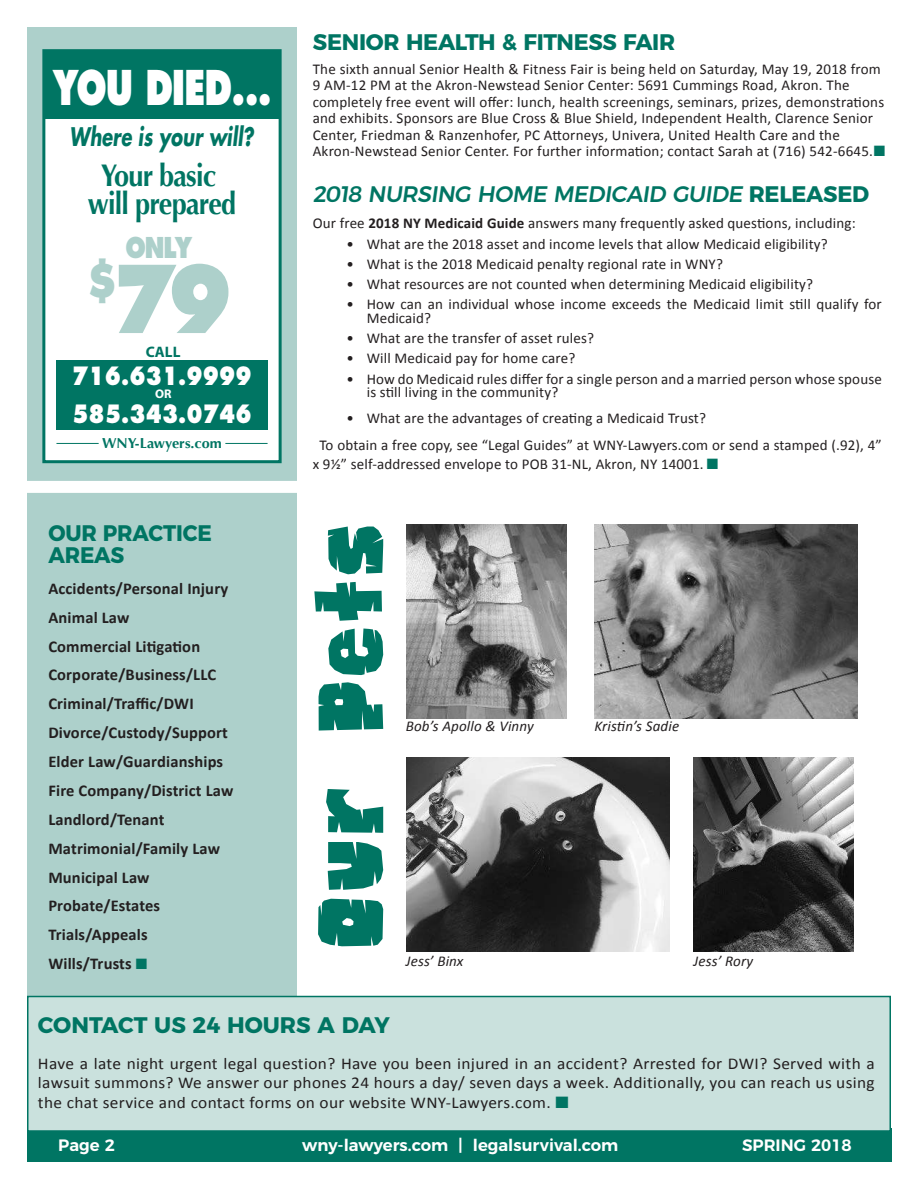
<style>
.page{position:relative;width:918px;height:1188px;background:#fff}
.page>*{position:absolute;margin:0;border:0;box-sizing:border-box;transform-origin:0 0}
.t1{font:800 90.6px "Futura";color:#add0cb;scale:.87 1}
.t2{font:68.55px "CUTE ANIMAL";letter-spacing:-.005em;color:#007563}
.t3{font:800 46.65px "Futura";letter-spacing:-.025em;color:#fff;scale:.72 1}
.t4{font:700 31.2px/27.3px "Optima";letter-spacing:-.03em;color:#007563;text-align:center;scale:.87 1}
.t5{font:800 27.9px "Futura";color:#add0cb;scale:.81 1}
.t6{font:italic 700 24.9px "Futura";color:#007563;scale:.72 1}
.t7{font:800 24.6px/38.1px "Futura";color:#fff;scale:.8 1}
.t8{font:700 22.5px "Montserrat";letter-spacing:-.01em;color:#007563}
.t9{font:500 22.5px "Montserrat";color:#007563}
.t10{font:700 22.5px/22.5px "Montserrat";letter-spacing:-.01em;color:#007563;scale:.95 1}
.t11{font:700 16.5px/28.8px "Calibri";letter-spacing:.01em;color:#231f20}
.t12{font:16.5px/19.5px "Calibri";letter-spacing:.02em;color:#231f20;text-align:justify;scale:1.05 1}
.t13{font:600 16.5px "Montserrat";color:#fff}
.t14{font:700 15.15px "Myriad Pro";color:#007563}
.t15{font:15px/16.5px "Calibri";letter-spacing:.01em;color:#231f20}
.t16{font:italic 15px "Calibri";letter-spacing:.01em;color:#231f20}
.t17{font:700 14.4px "Optima";color:#007563}
.t18{font:700 12.6px "Myriad Pro";color:#fff}
.s1{color:#007563}
.s2{font-weight:700}
</style>
<div class="page">
<div style="left:27px;top:1128px;width:864px;height:34px;background:#007563"></div>
<div style="left:27px;top:27px;width:270px;height:972px;background:#add0cb"></div>
<div style="left:28px;top:997px;width:862px;height:134px;background:#cae1dd"></div>
<div style="left:27px;top:996px;width:864px;height:136px;border:2px solid #007563"></div>
<div style="left:23px;top:481px;width:279px;height:12px;background:#fff"></div>
<div style="left:44px;top:51px;width:236px;height:411px;background:#fff"></div>
<div style="left:44px;top:51px;width:236px;height:68px;background:#007563"></div>
<hr style="left:56px;top:443px;width:43px;height:1px;background:#007563">
<hr style="left:225px;top:443px;width:43px;height:1px;background:#007563">
<div style="left:56px;top:360px;width:212px;height:69px;background:#007563"></div>
<div style="left:42px;top:49px;width:240px;height:414px;border:3px solid #007563"></div>
<img style="left:406px;top:525px;width:161px;height:193px">
<img style="left:693px;top:758px;width:161px;height:193px">
<img style="left:406px;top:758px;width:264px;height:193px">
<img style="left:594px;top:525px;width:264px;height:193px">
<h3 class="t3" style="left:53px;top:64px;width:305px">YOU DIED...</h3>
<h3 class="t6" style="left:70px;top:126px;width:257px">Where is your will?</h3>
<h3 class="t4" style="left:88px;top:165px;width:172px">Your basic will prepared</h3>
<h1 class="t1" style="left:86px;top:254px;width:171px"><sup>$</sup>79</h1>
<h3 class="t5" style="left:126px;top:233px;width:84px">ONLY</h3>
<p class="t14" style="left:146px;top:343px;width:36px">CALL</p>
<p class="t18" style="left:155px;top:387px;width:18px">OR</p>
<h3 class="t7" style="left:72px;top:356px;width:226px">716.631.9999<br>585.343.0746</h3>
<p class="t17" style="left:102px;top:437px;width:121px">WNY-Lawyers.com</p>
<h3 class="t10" style="left:48px;top:522px;width:174px">OUR PRACTICE<br>AREAS</h3>
<p class="t11" style="left:48px;top:575px;width:186px">Accidents/Personal Injury<br>Animal Law<br>Commercial Liigaion<br>Corporate/Business/LLC<br>Criminal/Traic/DWI<br>Divorce/Custody/Support<br>Elder Law/Guardianships<br>Fire Company/District Law<br>Landlord/Tenant<br>Matrimonial/Family Law<br>Municipal Law<br>Probate/Estates<br>Trials/Appeals<br>Wills/Trusts <span class="s1">■</span></p>
<h3 class="t8" style="left:313px;top:31px;width:364px">SENIOR HEALTH &amp; FITNESS FAIR</h3>
<p class="t15" style="left:313px;top:60px;width:574px">The sixth annual Senior Health &amp; Fitness Fair is being held on Saturday, May 19, 2018 from 9 AM-12 PM at the Akron-Newstead Senior Center: 5691 Cummings Road, Akron. The completely free event will ofer: lunch, health screenings, seminars, prizes, demonstraions and exhibits. Sponsors are Blue Cross &amp; Blue Shield, Independent Health, Clarence Senior Center, Friedman &amp; Ranzenhofer, PC Atorneys, Univera, United Health Care and the Akron-Newstead Senior Center. For further informaion; contact Sarah at (716) 542-6645.<span class="s1">■</span></p>
<h3 class="t9" style="left:313px;top:181px;width:558px">2018 NURSING HOME MEDICAID GUIDE <span class="s2">RELEASED</span></h3>
<p class="t15" style="left:313px;top:214px;width:545px">Our free <span class="s2">2018 NY Medicaid Guide</span> answers many frequently asked quesions, including:</p>
<p class="t15" style="left:347px;top:235px;width:483px">• What are the 2018 asset and income levels that allow Medicaid eligibility?</p>
<p class="t15" style="left:347px;top:255px;width:378px">• What is the 2018 Medicaid penalty regional rate in WNY?</p>
<p class="t15" style="left:347px;top:275px;width:468px">• What resources are not counted when determining Medicaid eligibility?</p>
<p class="t15" style="left:367px;top:297px;width:517px;line-height:13.5px;text-indent:-20px">• How can an individual whose income exceeds the Medicaid limit sill qualify for<br>Medicaid?</p>
<p class="t15" style="left:347px;top:329px;width:249px">• What are the transfer of asset rules?</p>
<p class="t15" style="left:347px;top:349px;width:230px">• Will Medicaid pay for home care?</p>
<p class="t15" style="left:367px;top:371px;width:517px;line-height:13.5px;text-indent:-20px">• How do Medicaid rules difer for a single person and a married person whose spouse is sill living in the community?</p>
<p class="t15" style="left:320px;top:405px;width:564px;line-height:26.2px;text-indent:27px">• What are the advantages of creaing a Medicaid Trust?<br>To obtain a free copy, see “Legal Guides” at WNY-Lawyers.com or send a stamped (.92), 4”</p>
<p class="t15" style="left:313px;top:455px;width:407px">x 9½” self-addressed envelope to POB 31-NL, Akron, NY 14001. <span class="s1">■</span></p>
<h2 class="t2" style="left:319px;top:951px;width:431px;rotate:-90deg">Our Pets</h2>
<p class="t16" style="left:406px;top:717px;width:130px">Bob’s Apollo &amp; Vinny</p>
<p class="t16" style="left:594px;top:717px;width:86px">Krisin’s Sadie</p>
<p class="t16" style="left:406px;top:951px;width:59px">Jess’ Binx</p>
<p class="t16" style="left:694px;top:951px;width:61px">Jess’ Rory</p>
<h3 class="t8" style="left:38px;top:1014px;width:354px">CONTACT US 24 HOURS A DAY</h3>
<p class="t12" style="left:38px;top:1053px;width:798px">Have a late night urgent legal question? Have you been injured in an accident? Arrested for DWI? Served with a lawsuit summons? We answer our phones 24 hours a day/ seven days a week. Additionally, you can reach us using the chat service and contact forms on our website WNY-Lawyers.com. <span class="s1">■</span></p>
<p class="t13" style="left:58px;top:1138px;width:58px">Page 2</p>
<p class="t13" style="left:302px;top:1138px;width:318px">wny-lawyers.com | legalsurvival.com</p>
<p class="t13" style="left:742px;top:1138px;width:111px">SPRING 2018</p>
</div>
